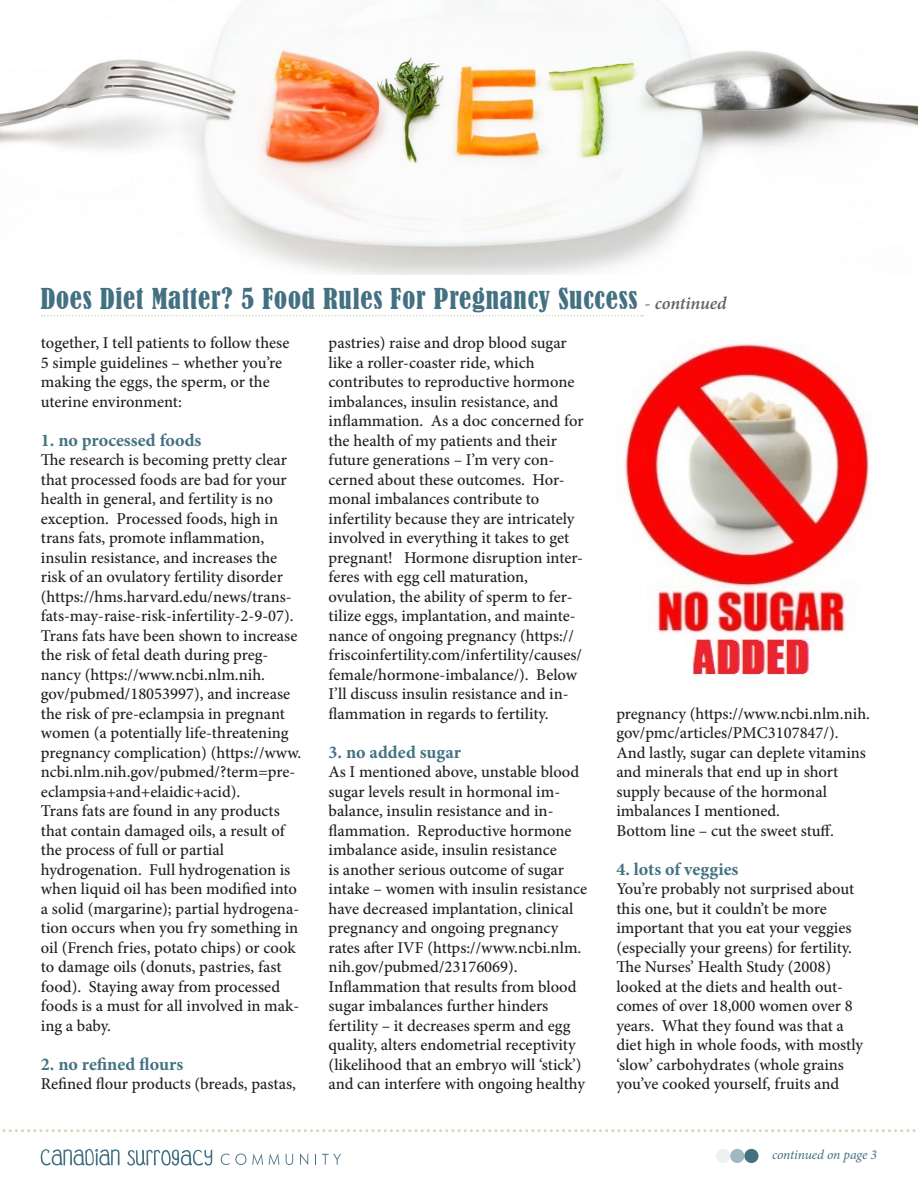
<style>
.page{position:relative;width:918px;height:1188px;background:#fff}
.page>*{position:absolute;margin:0;border:0;box-sizing:border-box;transform-origin:0 0}
.t1{font:condensed 27px "Bernard";letter-spacing:.03em;color:#437182}
.t2{font:700 18px "Minion Pro";color:#437182}
.t3{font:500 16.5px/19.5px "Minion Pro";color:#231f20}
.t4{font:italic 13.5px "Minion Pro";letter-spacing:-.01em;color:#437182}
.s1{font-family:"Minion Pro";font-stretch:normal;font-size:18px;color:#636366}
.s2{font-family:"Minion Pro";font-weight:600;font-style:italic;font-stretch:normal;font-size:18px;color:#636366}
</style>
<div class="page">
<img style="left:0;top:0;width:918px;height:274px">
<svg style="left:42px;top:315px;width:601px;height:1px"></svg>
<svg style="left:221px;top:1154px;width:25px;height:11px"></svg>
<svg style="left:252px;top:1153px;width:11px;height:12px"></svg>
<svg style="left:269px;top:1153px;width:10px;height:12px"></svg>
<svg style="left:286px;top:1154px;width:7px;height:11px"></svg>
<svg style="left:300px;top:1153px;width:8px;height:12px"></svg>
<svg style="left:322px;top:1154px;width:19px;height:11px"></svg>
<svg style="left:41px;top:1149px;width:79px;height:17px"></svg>
<svg style="left:127px;top:1150px;width:85px;height:16px"></svg>
<svg style="left:2px;top:1129px;width:914px;height:3px"></svg>
<div style="left:716px;top:1149px;width:14px;height:14px;background:#ecf1f2;border-radius:50%"></div>
<div style="left:730px;top:1149px;width:14px;height:14px;background:#a1b8c0;border-radius:50%"></div>
<div style="left:744px;top:1149px;width:15px;height:14px;background:#437182;border-radius:50%"></div>
<img style="left:624px;top:343px;width:247px;height:333px">
<h1 class="t1" style="left:41px;top:283px;width:688px">Does Diet Matter? 5 Food Rules For Pregnancy Success <span class="s1">-</span> <span class="s2">continued</span></h1>
<p class="t3" style="left:41px;top:333px;width:250px">together, I tell patients to follow these 5 simple guidelines – whether you’re making the eggs, the sperm, or the uterine environment:</p>
<p class="t2" style="left:41px;top:427px;width:162px">1. no processed foods</p>
<p class="t3" style="left:41px;top:450px;width:262px">The research is becoming pretty clear that processed foods are bad for your health in general, and fertility is no exception. Processed foods, high in trans fats, promote inflammation, insulin resistance, and increases the risk of an ovulatory fertility disorder (https://hms.harvard.edu/news/trans&shy;fats-may-raise-risk-infertility-2-9-07).<br>Trans fats have been shown to increase the risk of fetal death during preg&shy;nancy (https://www.ncbi.nlm.nih. gov/pubmed/18053997), and increase the risk of pre-eclampsia in pregnant women (a potentially life-threatening pregnancy complication) (https://www. ncbi.nlm.nih.gov/pubmed/?term=pre&shy;eclampsia+and+elaidic+acid).<br>Trans fats are found in any products that contain damaged oils, a result of the process of full or partial hydrogenation. Full hydrogenation is when liquid oil has been modified into a solid (margarine); partial hydrogena&shy;tion occurs when you fry something in oil (French fries, potato chips) or cook to damage oils (donuts, pastries, fast food). Staying away from processed foods is a must for all involved in mak&shy;ing a baby.</p>
<p class="t2" style="left:41px;top:1051px;width:144px">2. no refined flours</p>
<p class="t3" style="left:41px;top:1074px;width:257px">Refined flour products (breads, pastas,</p>
<p class="t3" style="left:329px;top:333px;width:256px">pastries) raise and drop blood sugar like a roller-coaster ride, which contributes to reproductive hormone imbalances, insulin resistance, and inflammation. As a doc concerned for the health of my patients and their future generations – I’m very con&shy;cerned about these outcomes. Hor&shy;monal imbalances contribute to infertility because they are intricately involved in everything it takes to get pregnant! Hormone disruption inter&shy;feres with egg cell maturation, ovulation, the ability of sperm to fer&shy;tilize eggs, implantation, and mainte&shy;nance of ongoing pregnancy (https:// friscoinfertility.com/infertility/causes/ female/hormone-imbalance/). Below I’ll discuss insulin resistance and in&shy;flammation in regards to fertility.</p>
<p class="t2" style="left:329px;top:739px;width:134px">3. no added sugar</p>
<p class="t3" style="left:329px;top:762px;width:260px">As I mentioned above, unstable blood sugar levels result in hormonal im&shy;balance, insulin resistance and in&shy;flammation. Reproductive hormone imbalance aside, insulin resistance<br>is another serious outcome of sugar intake – women with insulin resistance have decreased implantation, clinical pregnancy and ongoing pregnancy rates after IVF (https://www.ncbi.nlm. nih.gov/pubmed/23176069).<br>Inflammation that results from blood sugar imbalances further hinders fertility – it decreases sperm and egg quality, alters endometrial receptivity (likelihood that an embryo will ‘stick’) and can interfere with ongoing healthy</p>
<p class="t3" style="left:616px;top:704px;width:255px">pregnancy (https://www.ncbi.nlm.nih. gov/pmc/articles/PMC3107847/).<br>And lastly, sugar can deplete vitamins and minerals that end up in short supply because of the hormonal imbalances I mentioned.<br>Bottom line – cut the sweet stuff.</p>
<p class="t2" style="left:616px;top:856px;width:124px">4. lots of veggies</p>
<p class="t3" style="left:616px;top:879px;width:248px">You’re probably not surprised about this one, but it couldn’t be more important that you eat your veggies (especially your greens) for fertility.<br>The Nurses’ Health Study (2008) looked at the diets and health out&shy;comes of over 18,000 women over 8 years. What they found was that a diet high in whole foods, with mostly ‘slow’ carbohydrates (whole grains you’ve cooked yourself, fruits and</p>
<p class="t4" style="left:772px;top:1145px;width:107px">continued on page 3</p>
</div>
